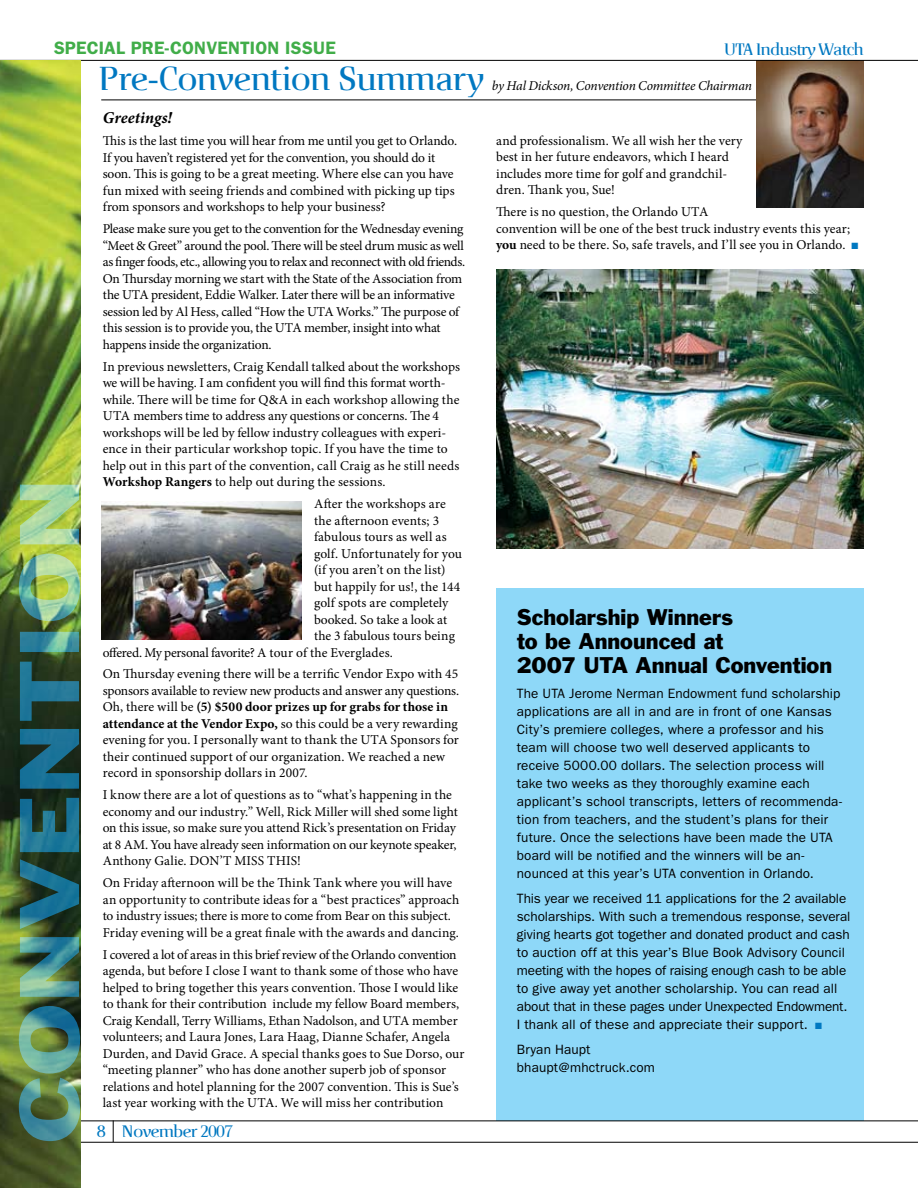
<style>
.page{position:relative;width:918px;height:1188px;background:#fff}
.page>*{position:absolute;margin:0;border:0;box-sizing:border-box;transform-origin:0 0}
.t1{font:500 36px "Crane";letter-spacing:-.03em;color:#0078c1}
.t2{font:21px/24px "Franklin Gothic";color:#000}
.t3{font:500 18px "Crane";letter-spacing:-.05em;color:#0078c1}
.t4{font:600 18px "Franklin Gothic";letter-spacing:.01em;color:#41ad49}
.t5{font:italic 700 16.5px "Minion Pro";letter-spacing:.005em;color:#000}
.t6{font:13.5px/16.5px "Minion Pro";letter-spacing:-.005em;color:#000}
.t7{font:13.5px/18px "Franklin Gothic";letter-spacing:.005em;color:#000}
.t8{font:italic 13.5px "Minion Pro";letter-spacing:-.015em;color:#000}
.s1{font-weight:700}
.s2{color:#0078c1}
</style>
<div class="page">
<div style="left:496px;top:588px;width:368px;height:532px;background:#8ed8f8"></div>
<img style="left:496px;top:269px;width:368px;height:279px">
<hr style="left:101px;top:100px;width:696px;height:1px;background:#000">
<img style="left:757px;top:61px;width:107px;height:147px">
<hr style="left:0;top:1120px;width:918px;height:1px;background:#000">
<hr style="left:0;top:1142px;width:918px;height:1px;background:#000">
<hr style="left:0;top:60px;width:918px;height:1px;background:#000">
<svg style="left:113px;top:1120px;width:1px;height:22px"></svg>
<img style="left:0;top:61px;width:80px;height:1127px">
<img style="left:19px;top:485px;width:61px;height:656px">
<img style="left:101px;top:501px;width:200px;height:138px">
<h3 class="t4" style="left:54px;top:37px;width:22px">SPECIAL</h3>
<h3 class="t4" style="left:131px;top:37px;width:64px">PRE-CONVENTION</h3>
<h3 class="t4" style="left:285px;top:37px;width:18px">ISSUE</h3>
<h1 class="t1" style="left:98px;top:61px;width:387px">Pre-Convention Summary</h1>
<p class="t5" style="left:103px;top:106px;width:71px">Greetings!</p>
<p class="t6" style="left:103px;top:133px;width:356px">This is the last time you will hear from me until you get to Orlando.<br>If you haven’t registered yet for the convention, you should do it soon. This is going to be a great meeting. Where else can you have fun mixed with seeing friends and combined with picking up tips from sponsors and workshops to help your business?</p>
<p class="t6" style="left:103px;top:221px;width:364px">Please make sure you get to the convention for the Wednesday evening “Meet &amp; Greet” around the pool. There will be steel drum music as well as finger foods, etc., allowing you to relax and reconnect with old friends.<br>On Thursday morning we start with the State of the Association from the UTA president, Eddie Walker. Later there will be an informative session led by Al Hess, called “How the UTA Works.” The purpose of this session is to provide you, the UTA member, insight into what happens inside the organization.</p>
<p class="t6" style="left:103px;top:358px;width:359px">In previous newsletters, Craig Kendall talked about the workshops we will be having. I am confident you will find this format worth&shy;while. There will be time for Q&amp;A in each workshop allowing the UTA members time to address any questions or concerns. The 4 workshops will be led by fellow industry colleagues with experi&shy;ence in their particular workshop topic. If you have the time to help out in this part of the convention, call Craig as he still needs <span class="s1">Workshop Rangers</span> to help out during the sessions.</p>
<p class="t6" style="left:314px;top:496px;width:133px">After the workshops are</p>
<p class="t6" style="left:314px;top:512px;width:127px">the afternoon events; 3</p>
<p class="t6" style="left:314px;top:529px;width:134px">fabulous tours as well as</p>
<p class="t6" style="left:314px;top:545px;width:149px">golf. Unfortunately for you</p>
<p class="t6" style="left:314px;top:562px;width:133px">(if you aren’t on the list)</p>
<p class="t6" style="left:314px;top:578px;width:148px">but happily for us!, the 144</p>
<p class="t6" style="left:314px;top:595px;width:136px">golf spots are completely</p>
<p class="t6" style="left:314px;top:611px;width:135px">booked. So take a look at</p>
<p class="t6" style="left:314px;top:628px;width:142px">the 3 fabulous tours being</p>
<p class="t6" style="left:103px;top:644px;width:292px">offered. My personal favorite? A tour of the Everglades.</p>
<p class="t6" style="left:103px;top:666px;width:358px">On Thursday evening there will be a terrific Vendor Expo with 45 sponsors available to review new products and answer any questions.<br>Oh, there will be <span class="s1">(5) $500 door prizes up for grabs for those in attendance at the Vendor Expo,</span> so this could be a very rewarding evening for you. I personally want to thank the UTA Sponsors for their continued support of our organization. We reached a new record in sponsorship dollars in 2007.</p>
<p class="t6" style="left:103px;top:787px;width:357px">I know there are a lot of questions as to “what’s happening in the economy and our industry.” Well, Rick Miller will shed some light on this issue, so make sure you attend Rick’s presentation on Friday at 8 AM. You have already seen information on our keynote speaker, Anthony Galie. DON’T MISS THIS!</p>
<p class="t6" style="left:103px;top:875px;width:358px">On Friday afternoon will be the Think Tank where you will have an opportunity to contribute ideas for a “best practices” approach to industry issues; there is more to come from Bear on this subject.<br>Friday evening will be a great finale with the awards and dancing.</p>
<p class="t6" style="left:103px;top:946px;width:363px">I covered a lot of areas in this brief review of the Orlando convention agenda, but before I close I want to thank some of those who have helped to bring together this years convention. Those I would like to thank for their contribution include my fellow Board members, Craig Kendall, Terry Williams, Ethan Nadolson, and UTA member volunteers; and Laura Jones, Lara Haag, Dianne Schafer, Angela Durden, and David Grace. A special thanks goes to Sue Dorso, our “meeting planner” who has done another superb job of sponsor relations and hotel planning for the 2007 convention. This is Sue’s last year working with the UTA. We will miss her contribution</p>
<h3 class="t3" style="left:122px;top:1123px;width:113px">November 2007</h3>
<h3 class="t3" style="left:724px;top:40px;width:142px">UTA Industry Watch</h3>
<p class="t8" style="left:492px;top:77px;width:262px">by Hal Dickson, Convention Committee Chairman</p>
<p class="t6" style="left:496px;top:132px;width:248px">and professionalism. We all wish her the very best in her future endeavors, which I heard includes more time for golf and grandchil&shy;dren. Thank you, Sue!</p>
<p class="t6" style="left:496px;top:204px;width:364px">There is no question, the Orlando UTA<br>convention will be one of the best truck industry events this year; <span class="s1">you</span> need to be there. So, safe travels, and I’ll see you in Orlando. <span class="s2">■</span></p>
<h2 class="t2" style="left:517px;top:605px;width:317px">Scholarship Winners<br>to be Announced at<br>2007 UTA Annual Convention</h2>
<p class="t7" style="left:517px;top:685px;width:327px">The UTA Jerome Nerman Endowment fund scholarship applications are all in and are in front of one Kansas City’s premiere colleges, where a professor and his team will choose two well deserved applicants to receive 5000.00 dollars. The selection process will take two weeks as they thoroughly examine each applicant’s school transcripts, letters of recommenda&shy;tion from teachers, and the student’s plans for their future. Once the selections have been made the UTA board will be notified and the winners will be an&shy;nounced at this year’s UTA convention in Orlando.</p>
<p class="t7" style="left:517px;top:889px;width:335px">This year we received 11 applications for the 2 available scholarships. With such a tremendous response, several giving hearts got together and donated product and cash to auction off at this year’s Blue Book Advisory Council meeting with the hopes of raising enough cash to be able to give away yet another scholarship. You can read all about that in these pages under Unexpected Endowment.<br>I thank all of these and appreciate their support. <span class="s2">■</span></p>
<p class="t7" style="left:517px;top:1040px;width:140px">Bryan Haupt bhaupt@mhctruck.com</p>
</div>
